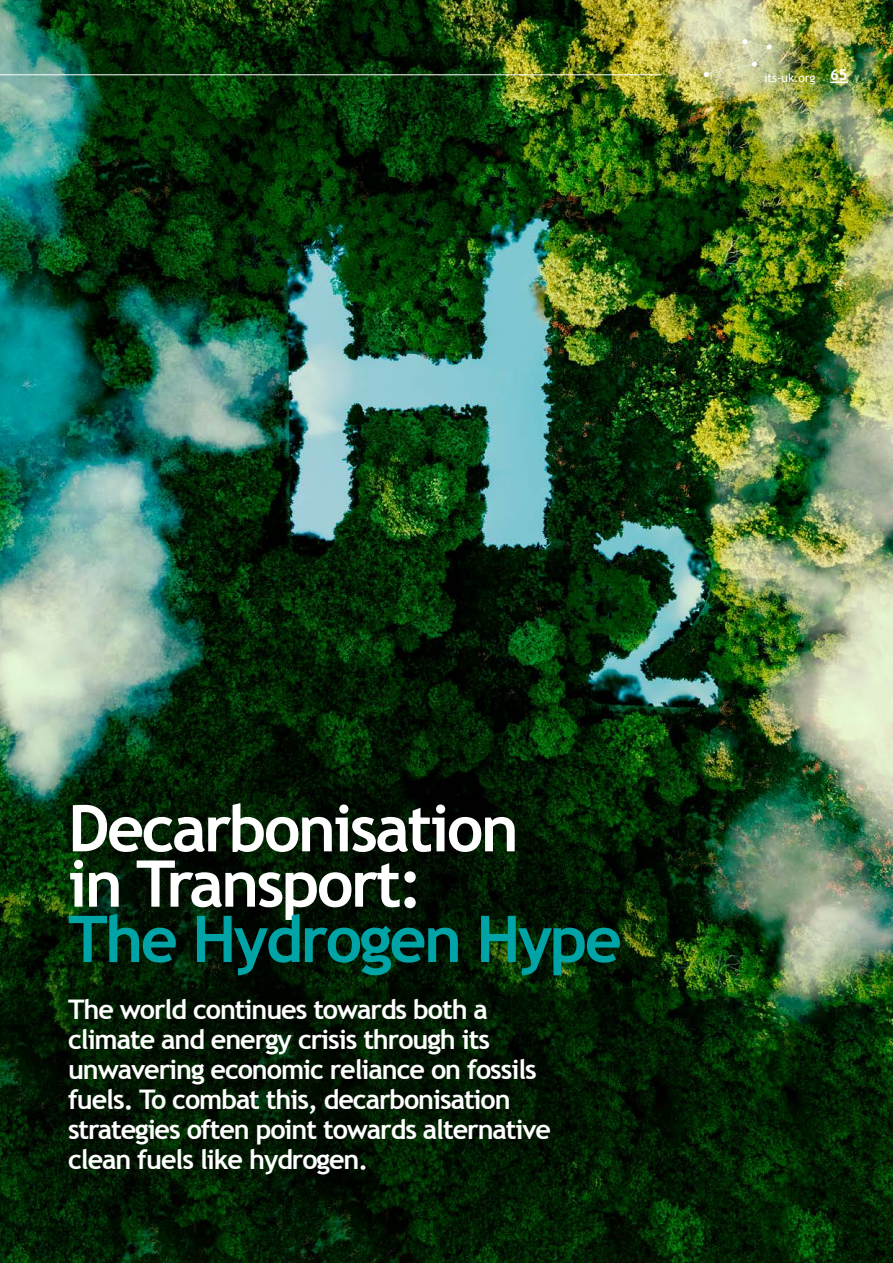
<style>
.page{position:relative;width:893px;height:1263px;background:#fff}
.page>*{position:absolute;margin:0;border:0;box-sizing:border-box;transform-origin:0 0}
.t1{font:700 64.5px/55.3px "Trebuchet MS";letter-spacing:-.04em;color:#fff}
.t2{font:700 64.5px "Trebuchet MS";letter-spacing:-.04em;color:#00a3a6}
.t3{font:700 27px/30px "Trebuchet MS";letter-spacing:-.04em;color:#fff}
.t4{font:12px "Trebuchet MS";color:#fff}
.s1{font-weight:700;font-size:15px}
</style>
<div class="page">
<img style="left:0;top:0;width:893px;height:1263px">
<svg style="left:830px;top:82px;width:18px;height:1px"></svg>
<hr style="left:0;top:75px;width:661px;height:1px;background:#fff">
<svg style="left:703px;top:39px;width:69px;height:38px;background:#d0d0a0"></svg>
<p class="t4" style="left:764px;top:70px;width:85px">its-uk.org <span class="s1">65</span></p>
<h1 class="t1" style="left:68px;top:801px;width:452px">Decarbonisation in Transport:</h1>
<h1 class="t2" style="left:68px;top:899px;width:555px">The Hydrogen Hype</h1>
<p class="t3" style="left:68px;top:995px;width:485px">The world continues towards both a climate and energy crisis through its unwavering economic reliance on fossils fuels. To combat this, decarbonisation strategies often point towards alternative clean fuels like hydrogen.</p>
</div>
